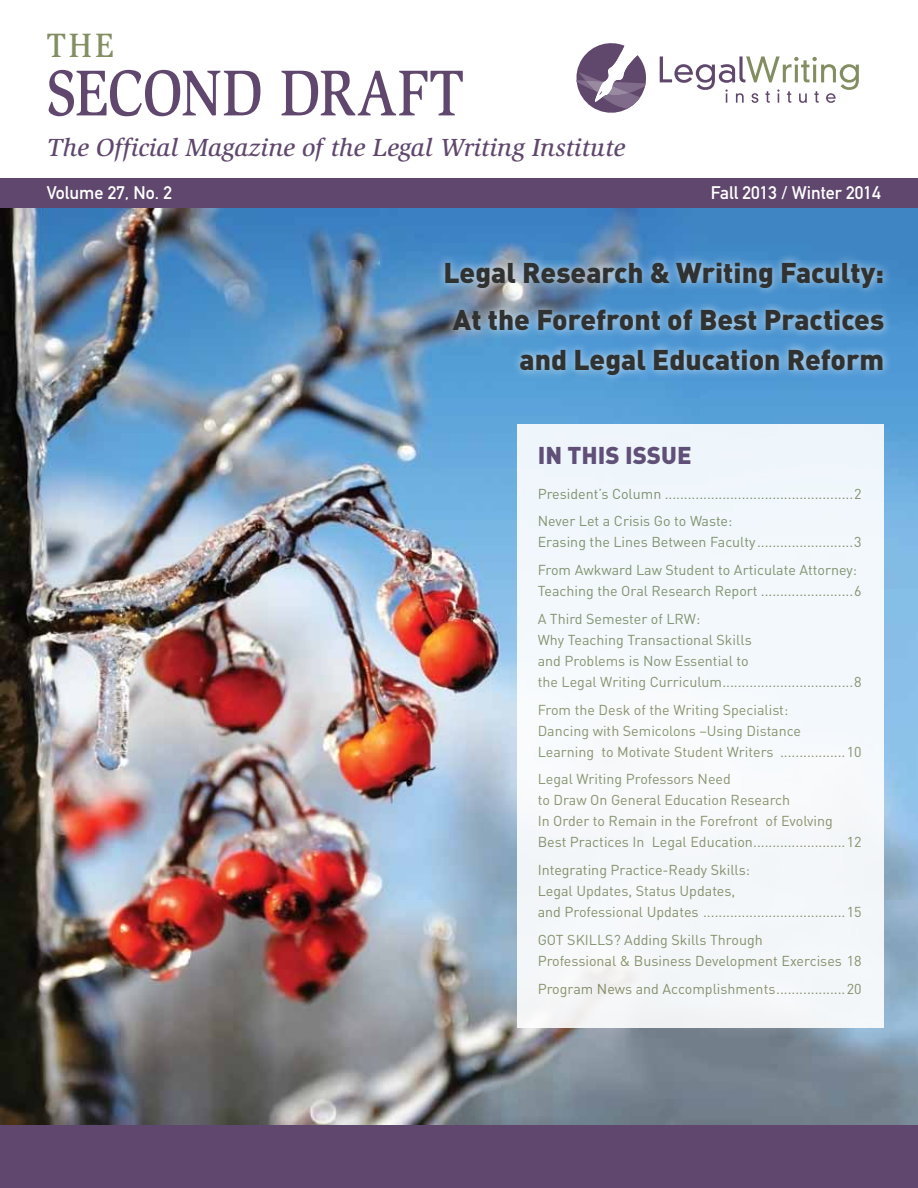
<style>
.page{position:relative;width:918px;height:1188px;background:#fff}
.page>*{position:absolute;margin:0;border:0;box-sizing:border-box;transform-origin:0 0}
.t1{font:500 66.6px "Slimbach";letter-spacing:-.01em;color:#60476d;scale:.85 1}
.t2{font:500 34.8px "Slimbach";color:#838e62;scale:.9 1}
.t3{font:900 28.2px/47.2px "DIN";color:#303232;text-align:center}
.t4{font:italic 500 25.5px "Slimbach";color:#60476d}
.t5{font:900 24px "DIN";color:#60476d}
.t6{font:18px "DIN Mittelschrift";color:#fff}
.t7{font:14.25px/21px "DIN";color:#838e62}
</style>
<div class="page">
<svg style="left:660px;top:56px;width:199px;height:47px"></svg>
<svg style="left:576px;top:43px;width:70px;height:70px"></svg>
<div style="left:0;top:178px;width:918px;height:30px;background:#60476d"></div>
<div style="left:0;top:1125px;width:918px;height:63px;background:#60476d"></div>
<img style="left:0;top:208px;width:918px;height:917px">
<div style="left:518px;top:424px;width:366px;height:604px;background:#f3f7fb"></div>
<div style="left:435px;top:252px;width:457px;height:131px;background:#fff;opacity:.75"></div>
<h2 class="t2" style="left:47px;top:24px;width:76px">THE</h2>
<h1 class="t1" style="left:47px;top:53px;width:492px">SECOND DRAFT</h1>
<h3 class="t4" style="left:47px;top:133px;width:580px">The Official Magazine of the Legal Writing Institute</h3>
<p class="t6" style="left:47px;top:183px;width:127px">Volume 27, No. 2</p>
<p class="t6" style="left:711px;top:183px;width:171px">Fall 2013 / Winter 2014</p>
<h3 class="t3" style="left:443px;top:247px;width:442px">Legal Research &amp; Writing Faculty:<br>At the Forefront of Best Practices</h3>
<h3 class="t3" style="left:520px;top:335px;width:366px">and Legal Education Reform</h3>
<h3 class="t5" style="left:538px;top:439px;width:155px">IN THIS ISSUE</h3>
<p class="t7" style="left:538px;top:479px;width:326px;line-height:27.8px">President’s Column .................................................2<br>Never Let a Crisis Go to Waste:</p>
<p class="t7" style="left:538px;top:528px;width:326px;line-height:27.8px">Erasing the Lines Between Faculty.........................3<br>From Awkward Law Student to Articulate Attorney:</p>
<p class="t7" style="left:538px;top:577px;width:326px;line-height:27.8px">Teaching the Oral Research Report ........................6<br>A Third Semester of LRW:</p>
<p class="t7" style="left:538px;top:629px;width:325px">Why Teaching Transactional Skills<br>and Problems is Now Essential to<br>the Legal Writing Curriculum..................................8</p>
<p class="t7" style="left:538px;top:699px;width:326px">From the Desk of the Writing Specialist:<br>Dancing with Semicolons –Using Distance<br>Learning to Motivate Student Writers .................10</p>
<p class="t7" style="left:538px;top:768px;width:325px">Legal Writing Professors Need<br>to Draw On General Education Research<br>In Order to Remain in the Forefront of Evolving Best Practices In Legal Education........................12</p>
<p class="t7" style="left:538px;top:859px;width:326px">Integrating Practice-Ready Skills:<br>Legal Updates, Status Updates,<br>and Professional Updates .....................................15</p>
<p class="t7" style="left:538px;top:929px;width:326px">GOT SKILLS? Adding Skills Through<br>Professional &amp; Business Development Exercises 18</p>
<p class="t7" style="left:538px;top:978px;width:326px">Program News and Accomplishments..................20</p>
</div>
